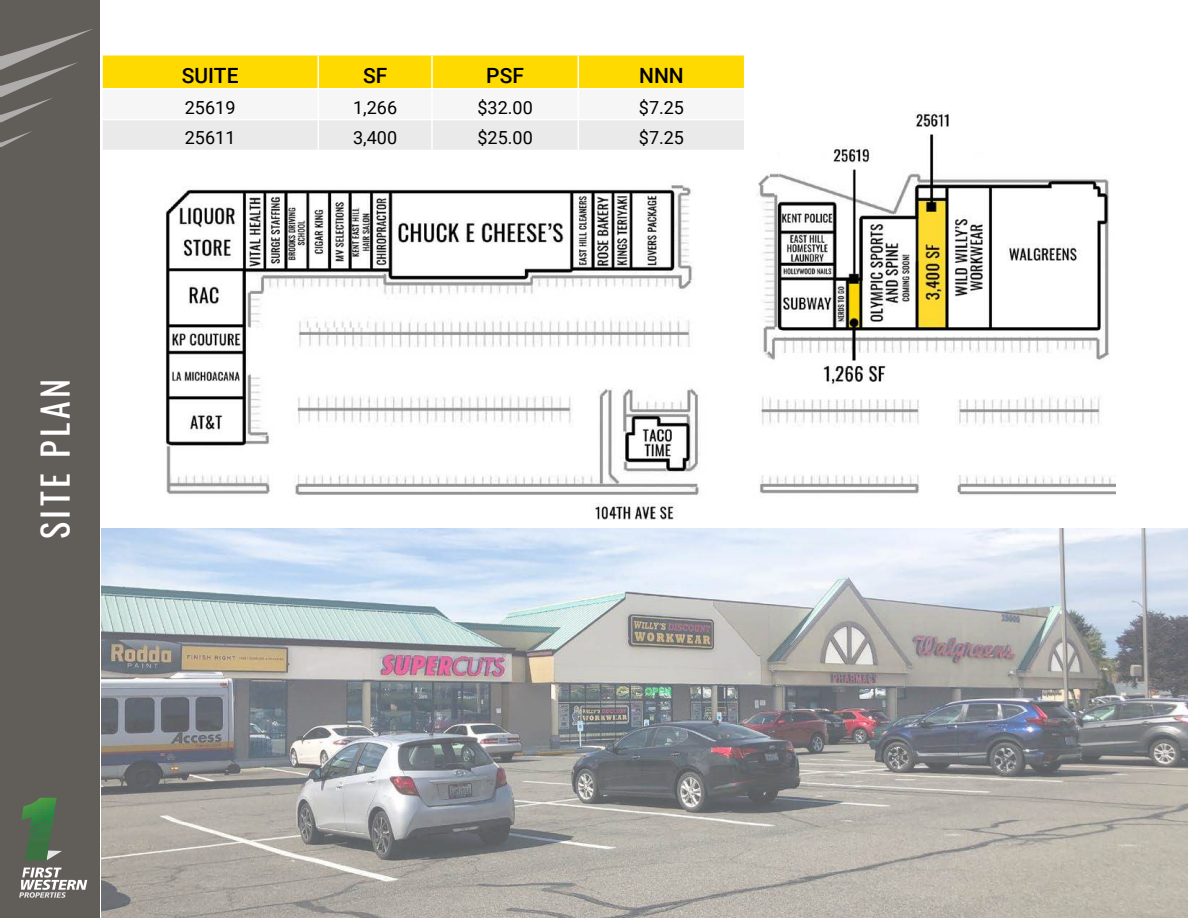
<style>
.page{position:relative;width:1188px;height:918px;background:#fff}
.page>*{position:absolute;margin:0;border:0;box-sizing:border-box;transform-origin:0 0}
.t1{font:36px "Oswald";letter-spacing:.1em;color:#fff}
.t2{font:500 21px "Roboto";color:#000}
.t3{font:18px "Roboto";color:#000}
</style>
<div class="page">
<div style="left:0;top:0;width:100px;height:918px;background:#615d59"></div>
<svg style="left:19px;top:867px;width:68px;height:31px"></svg>
<svg style="left:57px;top:850px;width:5px;height:4px"></svg>
<img style="left:21px;top:798px;width:36px;height:62px">
<svg style="left:0;top:29px;width:93px;height:94px"></svg>
<svg style="left:0;top:131px;width:32px;height:16px"></svg>
<img style="left:165px;top:111px;width:950px;height:409px">
<svg style="left:102px;top:55px;width:643px;height:95px"></svg>
<hr style="left:101px;top:119px;width:217px;height:1px;background:#fff">
<hr style="left:101px;top:120px;width:2px;height:30px;background:#fff">
<hr style="left:318px;top:119px;width:114px;height:1px;background:#fff">
<hr style="left:318px;top:120px;width:1px;height:30px;background:#fff">
<hr style="left:432px;top:119px;width:146px;height:1px;background:#fff">
<hr style="left:431px;top:120px;width:2px;height:30px;background:#fff">
<hr style="left:578px;top:119px;width:167px;height:1px;background:#fff">
<hr style="left:578px;top:120px;width:1px;height:30px;background:#fff">
<hr style="left:744px;top:120px;width:1px;height:30px;background:#fff">
<hr style="left:101px;top:150px;width:217px;height:1px;background:#fff">
<hr style="left:318px;top:150px;width:114px;height:1px;background:#fff">
<hr style="left:432px;top:150px;width:146px;height:1px;background:#fff">
<hr style="left:578px;top:150px;width:167px;height:1px;background:#fff">
<img style="left:101px;top:529px;width:1087px;height:389px">
<h1 class="t1" style="left:23px;top:539px;width:162px;rotate:-90deg">SITE PLAN</h1>
<p class="t2" style="left:182px;top:61px;width:58px">SUITE</p>
<p class="t2" style="left:363px;top:61px;width:26px">SF</p>
<p class="t2" style="left:486px;top:61px;width:39px">PSF</p>
<p class="t2" style="left:639px;top:61px;width:46px">NNN</p>
<p class="t3" style="left:185px;top:95px;width:52px">25619</p>
<p class="t3" style="left:353px;top:95px;width:45px">1,266</p>
<p class="t3" style="left:477px;top:95px;width:57px">$32.00</p>
<p class="t3" style="left:639px;top:95px;width:47px">$7.25</p>
<p class="t3" style="left:185px;top:125px;width:52px">25611</p>
<p class="t3" style="left:353px;top:125px;width:45px">3,400</p>
<p class="t3" style="left:477px;top:125px;width:57px">$25.00</p>
<p class="t3" style="left:639px;top:125px;width:47px">$7.25</p>
</div>
